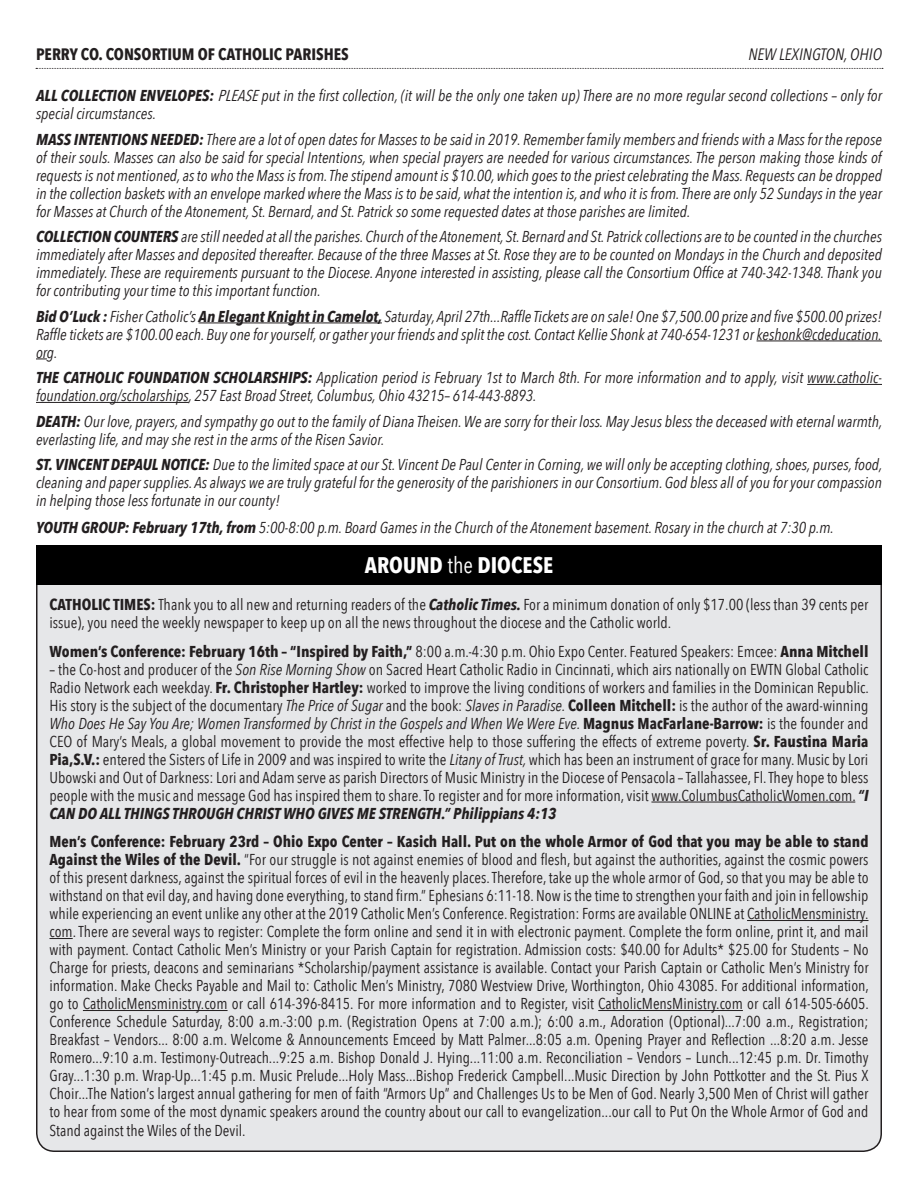
<style>
.page{position:relative;width:918px;height:1188px;background:#fff}
.page>*{position:absolute;margin:0;border:0;box-sizing:border-box;transform-origin:0 0}
.t1{font:700 22.5px "Avenir Next Condensed";color:#fff}
.t2{font:700 16.5px "Avenir Next Condensed";color:#231f20}
.t3{font:italic 16.5px "Avenir Next Condensed";color:#231f20}
.t4{font:15.75px/18px "Avenir Next Condensed";color:#231f20;text-align:justify}
.t5{font:italic 15.75px/18px "Avenir Next Condensed";color:#231f20;text-align:justify}
.t6{font:700 15.75px "Avenir Next Condensed";color:#231f20}
.s1{font-weight:700}
.s2{font-style:inherit}
.s3{font-weight:400}
.s4{font-weight:700;font-style:italic}
.s5{font-style:italic}
</style>
<div class="page">
<svg style="left:36px;top:68px;width:847px;height:1px"></svg>
<div style="left:37px;top:556px;width:844px;height:595px;background:#e6e7e9;border-radius:18px"></div>
<div style="left:36px;top:545px;width:846px;height:40px;background:#000"></div>
<hr style="left:199px;top:323px;width:183px;height:1px;background:#231f20">
<hr style="left:757px;top:341px;width:125px;height:1px;background:#231f20">
<hr style="left:807px;top:384px;width:75px;height:1px;background:#231f20">
<hr style="left:36px;top:402px;width:153px;height:1px;background:#231f20">
<hr style="left:651px;top:802px;width:204px;height:1px;background:#231f20">
<hr style="left:747px;top:920px;width:122px;height:1px;background:#231f20">
<svg style="left:50px;top:938px;width:23px;height:1px"></svg>
<hr style="left:83px;top:1010px;width:145px;height:1px;background:#231f20">
<hr style="left:598px;top:1010px;width:145px;height:1px;background:#231f20">
<p class="t2" style="left:36px;top:45px;width:314px">PERRY CO. CONSORTIUM OF CATHOLIC PARISHES</p>
<p class="t3" style="left:748px;top:45px;width:135px">NEW LEXINGTON, OHIO</p>
<p class="t5" style="left:36px;top:87px;width:848px"><span class="s1">ALL COLLECTION ENVELOPES:</span> <span class="s2">PLEASE</span>put in the first collection, (it will be the only one taken up) There are no more regular second collections – only for special circumstances.</p>
<p class="t5" style="left:36px;top:130px;width:848px"><span class="s1">MASS INTENTIONS NEEDED:</span> There are a lot of open dates for Masses to be said in 2019. Remember family members and friends with a Mass for the repose of their souls. Masses can also be said for special Intentions, when special prayers are needed for various circumstances. The person making those kinds of requests is not mentioned, as to who the Mass is from. The stipend amount is $10.00, which goes to the priest celebrating the Mass. Requests can be dropped in the collection baskets with an envelope marked where the Mass is to be said, what the intention is, and who it is from. There are only 52 Sundays in the year for Masses at Church of the Atonement, St. Bernard, and St. Patrick so some requested dates at those parishes are limited.</p>
<p class="t5" style="left:36px;top:228px;width:848px"><span class="s1">COLLECTION COUNTERS</span> are still needed at all the parishes. Church of the Atonement, St. Bernard and St. Patrick collections are to be counted in the churches immediately after Masses and deposited thereafter. Because of the three Masses at St. Rose they are to be counted on Mondays in the Church and deposited immediately. These are requirements pursuant to the Diocese. Anyone interested in assisting, please call the Consortium Office at 740-342-1348. Thank you for contributing your time to this important function.</p>
<p class="t5" style="left:36px;top:307px;width:848px"><span class="s1">Bid O’Luck :</span> Fisher Catholic’s <span class="s1">An Elegant Knight in Camelot,</span> Saturday, April 27th...Raffle Tickets are on sale! One $7,500.00 prize and five $500.00 prizes!<br>Raffle tickets are $100.00 each. Buy one for yourself, or gather your friends and split the cost. Contact Kellie Shonk at 740-654-1231 or keshonk@cdeducation. org.</p>
<p class="t5" style="left:36px;top:369px;width:848px"><span class="s1">THE CATHOLIC FOUNDATION SCHOLARSHIPS:</span> Application period is February 1st to March 8th. For more information and to apply, visit www.catholic&shy;foundation.org/scholarships, 257 East Broad Street, Columbus, Ohio 43215– 614-443-8893.</p>
<p class="t5" style="left:36px;top:412px;width:848px"><span class="s1">DEATH:</span> Our love, prayers, and sympathy go out to the family of Diana Theisen. We are sorry for their loss. May Jesus bless the deceased with eternal warmth, everlasting life, and may she rest in the arms of the Risen Savior.</p>
<p class="t5" style="left:36px;top:456px;width:848px"><span class="s1">ST. VINCENT DEPAUL NOTICE:</span> Due to the limited space at our St. Vincent De Paul Center in Corning, we will only be accepting clothing, shoes, purses, food, cleaning and paper supplies. As always we are truly grateful for the generosity of the parishioners in our Consortium. God bless all of you for your compassion in helping those less fortunate in our county!</p>
<p class="t5" style="left:36px;top:518px;width:799px"><span class="s1">YOUTH GROUP: February 17th, from</span> 5:00-8:00 p.m. Board Games in the Church of the Atonement basement. Rosary in the church at 7:30 p.m.</p>
<p class="t1" style="left:365px;top:552px;width:190px">AROUND <span class="s3">the</span> DIOCESE</p>
<p class="t4" style="left:50px;top:595px;width:821px"><span class="s1">CATHOLIC TIMES:</span> Thank you to all new and returning readers of the <span class="s4">Catholic Times.</span> For a minimum donation of only $17.00 (less than 39 cents per issue), you need the weekly newspaper to keep up on all the news throughout the diocese and the Catholic world.</p>
<p class="t6" style="left:50px;top:642px;width:821px">Women’s Conference: February 16th – “Inspired by Faith,” <span class="s3">8:00 a.m.-4:30 p.m. Ohio Expo Center. Featured Speakers: Emcee:</span> Anna Mitchell</p>
<p class="t4" style="left:49px;top:660px;width:821px">– the Co-host and producer of the <span class="s5">Son Rise Morning Show</span> on Sacred Heart Catholic Radio in Cincinnati, which airs nationally on EWTN Global Catholic Radio Network each weekday. <span class="s1">Fr. Christopher Hartley:</span> worked to improve the living conditions of workers and families in the Dominican Republic.<br>His story is the subject of the documentary <span class="s5">The Price of Sugar</span> and the book: <span class="s5">Slaves in Paradise.</span> <span class="s1">Colleen Mitchell:</span> is the author of the award-winning <span class="s5">Who Does He Say You Are; Women Transformed by Christ in the Gospels and When We Were Eve.</span> <span class="s1">Magnus MacFarlane-Barrow:</span> is the founder and CEO of Mary’s Meals, a global movement to provide the most effective help to those suffering the effects of extreme poverty. <span class="s1">Sr. Faustina Maria Pia,S.V.:</span> entered the Sisters of Life in 2009 and was inspired to write the <span class="s5">Litany of Trust,</span> which has been an instrument of grace for many. Music by Lori Ubowski and Out of Darkness: Lori and Adam serve as parish Directors of Music Ministry in the Diocese of Pensacola – Tallahassee, Fl. They hope to bless people with the music and message God has inspired them to share. To register and for more information, visit www.ColumbusCatholicWomen.com.<span class="s4">“I CAN DO ALL THINGS THROUGH CHRIST WHO GIVES ME STRENGTH.” Philippians 4:13</span></p>
<p class="t4" style="left:49px;top:832px;width:821px"><span class="s1">Men’s Conference: February 23rd – Ohio Expo Center – Kasich Hall. Put on the whole Armor of God that you may be able to stand Against the Wiles of the Devil.</span> “For our struggle is not against enemies of blood and flesh, but against the authorities, against the cosmic powers of this present darkness, against the spiritual forces of evil in the heavenly places. Therefore, take up the whole armor of God, so that you may be able to withstand on that evil day, and having done everything, to stand firm.” Ephesians 6:11-18. Now is the time to strengthen your faith and join in fellowship while experiencing an event unlike any other at the 2019 Catholic Men’s Conference. Registration: Forms are available ONLINE at CatholicMensministry. com. There are several ways to register: Complete the form online and send it in with electronic payment. Complete the form online, print it, and mail with payment. Contact Catholic Men’s Ministry or your Parish Captain for registration. Admission costs: $40.00 for Adults* $25.00 for Students – No Charge for priests, deacons and seminarians *Scholarship/payment assistance is available. Contact your Parish Captain or Catholic Men’s Ministry for information. Make Checks Payable and Mail to: Catholic Men’s Ministry, 7080 Westview Drive, Worthington, Ohio 43085. For additional information, go to CatholicMensministry.com or call 614-396-8415. For more information and to Register, visit CatholicMensMinistry.com or call 614-505-6605.<br>Conference Schedule Saturday, 8:00 a.m.-3:00 p.m. (Registration Opens at 7:00 a.m.); 6:00 a.m., Adoration (Optional)...7:00 a.m., Registration; Breakfast – Vendors... 8:00 a.m. Welcome &amp; Announcements Emceed by Matt Palmer...8:05 a.m. Opening Prayer and Reflection ...8:20 a.m. Jesse Romero...9:10 a.m. Testimony-Outreach...9:25 a.m. Bishop Donald J. Hying...11:00 a.m. Reconciliation – Vendors – Lunch...12:45 p.m. Dr. Timothy Gray...1:30 p.m. Wrap-Up...1:45 p.m. Music Prelude...Holy Mass...Bishop Frederick Campbell...Music Direction by John Pottkotter and the St. Pius X Choir...The Nation’s largest annual gathering for men of faith “Armors Up” and Challenges Us to be Men of God. Nearly 3,500 Men of Christ will gather to hear from some of the most dynamic speakers around the country about our call to evangelization...our call to Put On the Whole Armor of God and Stand against the Wiles of the Devil.</p>
</div>
